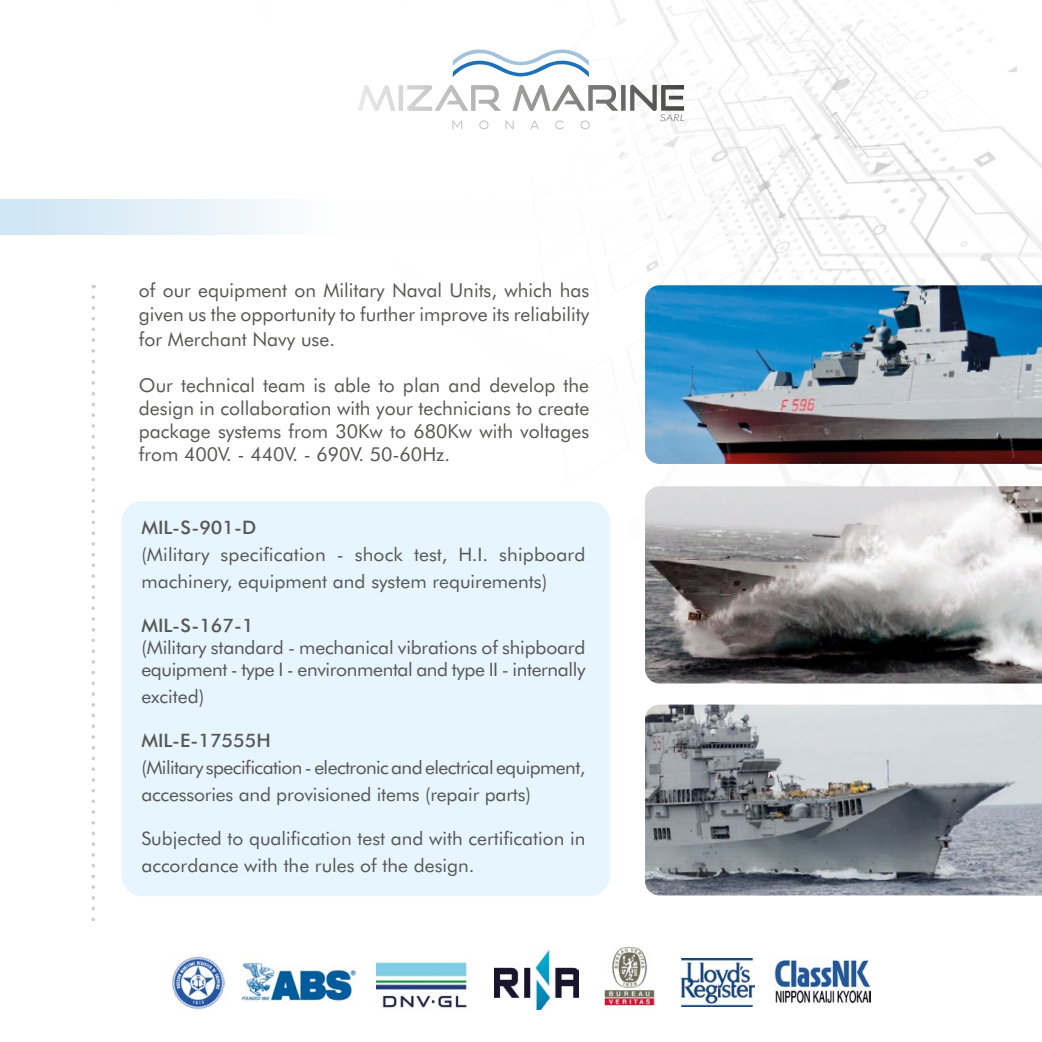
<style>
.page{position:relative;width:1042px;height:1042px;background:#fff}
.page>*{position:absolute;margin:0;border:0;box-sizing:border-box;transform-origin:0 0}
.t1{font:19.25px/23.1px "Futura BT";color:#575756;text-align:justify}
.t2{font:18.55px/27.1px "Futura BT";letter-spacing:-.01em;color:#575756;scale:1.04 1}
.t3{font:18.55px/27.1px "Futura BT";letter-spacing:-.03em;color:#575756;scale:1.04 1}
.t4{font:500 18.55px "Futura BT";color:#575756;scale:1.04 1}
</style>
<div class="page">
<img style="left:0;top:0;width:1042px;height:920px">
<svg style="left:453px;top:49px;width:136px;height:28px"></svg>
<svg style="left:452px;top:121px;width:10px;height:8px"></svg>
<svg style="left:479px;top:120px;width:9px;height:9px"></svg>
<svg style="left:505px;top:121px;width:9px;height:8px"></svg>
<svg style="left:530px;top:121px;width:9px;height:8px"></svg>
<svg style="left:555px;top:120px;width:9px;height:9px"></svg>
<svg style="left:580px;top:120px;width:10px;height:9px"></svg>
<svg style="left:357px;top:85px;width:38px;height:26px"></svg>
<div style="left:398px;top:85px;width:5px;height:26px;background:#d7d7d7"></div>
<svg style="left:407px;top:85px;width:94px;height:26px"></svg>
<svg style="left:512px;top:85px;width:106px;height:26px"></svg>
<svg style="left:621px;top:85px;width:4px;height:26px"></svg>
<svg style="left:630px;top:85px;width:54px;height:36px"></svg>
<div style="left:122px;top:501px;width:488px;height:395px;background:#e6f5fe;border-radius:21px"></div>
<svg style="left:92px;top:297px;width:3px;height:624px"></svg>
<svg style="left:0;top:199px;width:1042px;height:35px"></svg>
<img style="left:645px;top:704px;width:397px;height:191px">
<img style="left:645px;top:486px;width:397px;height:197px">
<img style="left:645px;top:285px;width:397px;height:179px">
<img style="left:241px;top:962px;width:115px;height:40px">
<img style="left:376px;top:962px;width:92px;height:47px">
<img style="left:495px;top:951px;width:83px;height:59px">
<img style="left:604px;top:947px;width:51px;height:59px">
<img style="left:681px;top:958px;width:73px;height:48px">
<img style="left:774px;top:958px;width:96px;height:46px">
<img style="left:171px;top:956px;width:53px;height:53px">
<p class="t1" style="left:139px;top:277px;width:452px;line-height:24.5px">of our equipment on Military Naval Units, which has given us the opportunity to further improve its reliability for Merchant Navy use.</p>
<p class="t1" style="left:139px;top:373px;width:452px">Our technical team is able to plan and develop the design in collaboration with your technicians to create package systems from 30Kw to 680Kw with voltages from 400V. - 440V. - 690V. 50-60Hz.</p>
<p class="t4" style="left:141px;top:516px;width:112px">MIL-S-901-D</p>
<p class="t2" style="left:141px;top:540px;width:428px">(Military specification - shock test, H.I. shipboard machinery, equipment and system requirements)</p>
<p class="t4" style="left:141px;top:614px;width:109px">MIL-S-167-1</p>
<p class="t2" style="left:141px;top:636px;width:428px;line-height:22.2px">(Military standard - mechanical vibrations of shipboard equipment - type I - environmental and type II - internally</p>
<p class="t2" style="left:141px;top:683px;width:62px">excited)</p>
<p class="t4" style="left:141px;top:729px;width:126px">MIL-E-17555H</p>
<p class="t3" style="left:141px;top:754px;width:428px">(Military specification - electronic and electrical equipment, accessories and provisioned items (repair parts)</p>
<p class="t2" style="left:141px;top:825px;width:428px">Subjected to qualification test and with certification in accordance with the rules of the design.</p>
</div>
